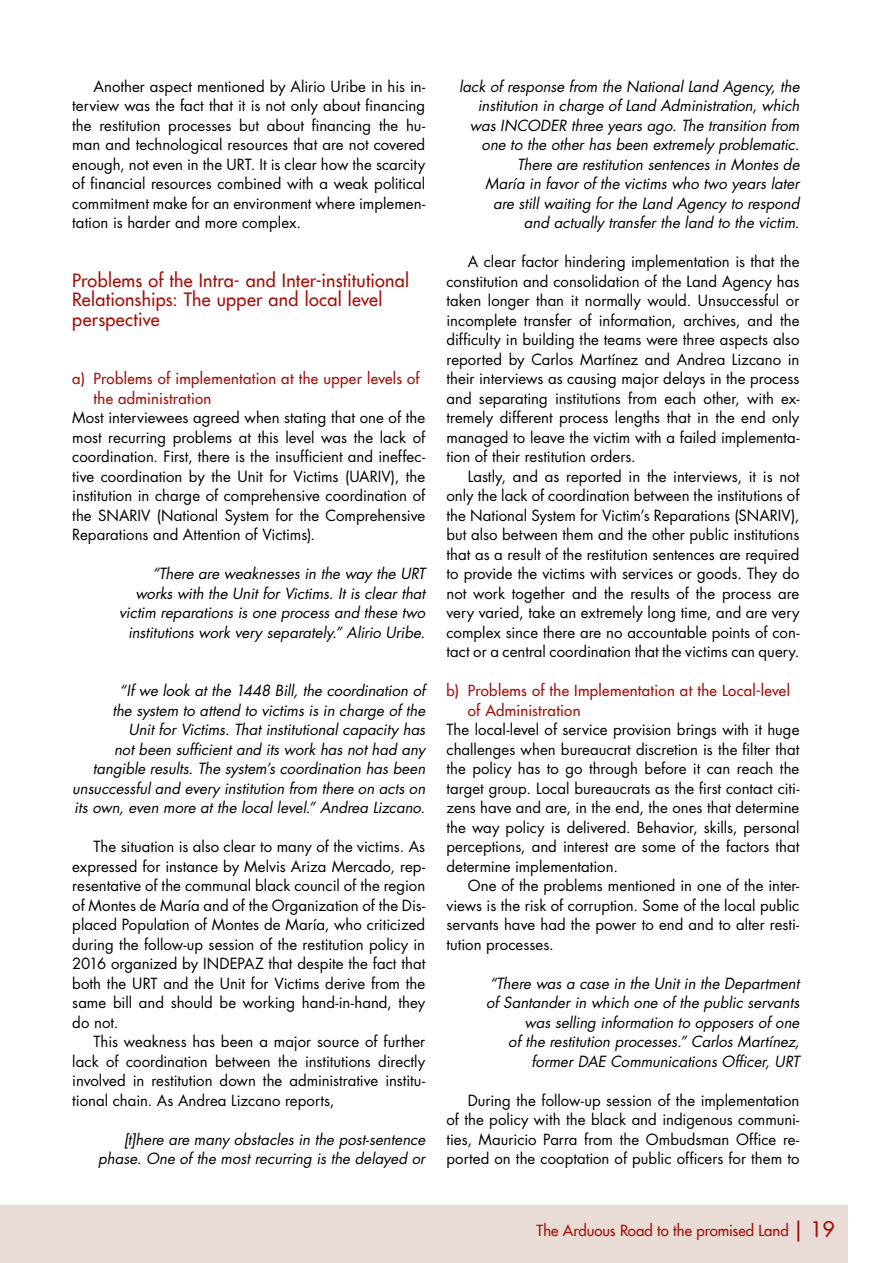
<style>
.page{position:relative;width:893px;height:1263px;background:#fff}
.page>*{position:absolute;margin:0;border:0;box-sizing:border-box;transform-origin:0 0}
.t1{font:500 18px/19.5px "Futura Com";letter-spacing:.015em;color:#a31008}
.t2{font:15px/19.5px "Futura Std";color:#000;text-align:justify}
.t3{font:italic 15px/19.5px "Futura Std";color:#000;text-align:right}
.t4{font:500 15px/19.5px "Futura Com";letter-spacing:.02em;color:#a31008}
.t5{font:500 15px "Futura Com";color:#a31008}
.s1{font-size:21px}
</style>
<div class="page">
<div style="left:0;top:1205px;width:848px;height:58px;background:#e9dbd5"></div>
<p class="t2" style="left:72px;top:77px;width:354px;text-indent:21px">Another aspect mentioned by Alirio Uribe in his in&shy;terview was the fact that it is not only about financing the restitution processes but about financing the hu&shy;man and technological resources that are not covered enough, not even in the URT. It is clear how the scarcity of financial resources combined with a weak political commitment make for an environment where implemen&shy;tation is harder and more complex.</p>
<p class="t1" style="left:72px;top:270px;width:338px">Problems of the Intra- and Inter-institutional<br>Relationships: The upper and local level perspective</p>
<p class="t4" style="left:94px;top:368px;width:328px;text-indent:-21px">a) Problems of implementation at the upper levels of the administration</p>
<p class="t2" style="left:72px;top:408px;width:354px">Most interviewees agreed when stating that one of the most recurring problems at this level was the lack of coordination. First, there is the insufficient and ineffec&shy;tive coordination by the Unit for Victims (UARIV), the institution in charge of comprehensive coordination of the SNARIV (National System for the Comprehensive Reparations and Attention of Victims).</p>
<p class="t3" style="left:119px;top:564px;width:307px">“There are weaknesses in the way the URT works with the Unit for Victims. It is clear that victim reparations is one process and these two institutions work very separately.” Alirio Uribe.</p>
<p class="t3" style="left:72px;top:681px;width:354px">“If we look at the 1448 Bill, the coordination of<br>the system to attend to victims is in charge of the<br>Unit for Victims. That institutional capacity has<br>not been sufficient and its work has not had any tangible results. The system’s coordination has been unsuccessful and every institution from there on acts on its own, even more at the local level.” Andrea Lizcano.</p>
<p class="t2" style="left:72px;top:837px;width:354px;text-indent:21px">The situation is also clear to many of the victims. As expressed for instance by Melvis Ariza Mercado, rep&shy;resentative of the communal black council of the region of Montes de María and of the Organization of the Dis&shy;placed Population of Montes de María, who criticized during the follow-up session of the restitution policy in 2016 organized by INDEPAZ that despite the fact that both the URT and the Unit for Victims derive from the same bill and should be working hand-in-hand, they do not.</p>
<p class="t2" style="left:72px;top:1032px;width:354px;text-indent:21px">This weakness has been a major source of further lack of coordination between the institutions directly involved in restitution down the administrative institu&shy;tional chain. As Andrea Lizcano reports,</p>
<p class="t3" style="left:98px;top:1130px;width:328px">[t]here are many obstacles in the post-sentence phase. One of the most recurring is the delayed or</p>
<p class="t3" style="left:459px;top:77px;width:342px">lack of response from the National Land Agency, the institution in charge of Land Administration, which was INCODER three years ago. The transition from one to the other has been extremely problematic.<br>There are restitution sentences in Montes de<br>María in favor of the victims who two years later<br>are still waiting for the Land Agency to respond<br>and actually transfer the land to the victim.</p>
<p class="t2" style="left:446px;top:252px;width:354px;text-indent:21px">A clear factor hindering implementation is that the constitution and consolidation of the Land Agency has taken longer than it normally would. Unsuccessful or incomplete transfer of information, archives, and the difficulty in building the teams were three aspects also reported by Carlos Martínez and Andrea Lizcano in their interviews as causing major delays in the process and separating institutions from each other, with ex&shy;tremely different process lengths that in the end only managed to leave the victim with a failed implementa&shy;tion of their restitution orders.</p>
<p class="t2" style="left:446px;top:467px;width:354px;text-indent:21px">Lastly, and as reported in the interviews, it is not only the lack of coordination between the institutions of the National System for Victim’s Reparations (SNARIV), but also between them and the other public institutions that as a result of the restitution sentences are required to provide the victims with services or goods. They do not work together and the results of the process are very varied, take an extremely long time, and are very complex since there are no accountable points of con&shy;tact or a central coordination that the victims can query.</p>
<p class="t4" style="left:468px;top:680px;width:324px;text-indent:-21px">b) Problems of the Implementation at the Local-level of Administration</p>
<p class="t2" style="left:446px;top:720px;width:354px">The local-level of service provision brings with it huge challenges when bureaucrat discretion is the filter that the policy has to go through before it can reach the target group. Local bureaucrats as the first contact citi&shy;zens have and are, in the end, the ones that determine the way policy is delivered. Behavior, skills, personal perceptions, and interest are some of the factors that determine implementation.</p>
<p class="t2" style="left:446px;top:876px;width:354px;text-indent:21px">One of the problems mentioned in one of the inter&shy;views is the risk of corruption. Some of the local public servants have had the power to end and to alter resti&shy;tution processes.</p>
<p class="t3" style="left:486px;top:974px;width:315px">“There was a case in the Unit in the Department of Santander in which one of the public servants was selling information to opposers of one<br>of the restitution processes.” Carlos Martínez, former DAE Communications Officer, URT</p>
<p class="t2" style="left:446px;top:1091px;width:354px;text-indent:21px">During the follow-up session of the implementation of the policy with the black and indigenous communi&shy;ties, Mauricio Parra from the Ombudsman Office re&shy;ported on the cooptation of public officers for them to</p>
<p class="t5" style="left:537px;top:1220px;width:300px">The Arduous Road to the promised Land <span class="s1">| 19</span></p>
</div>
